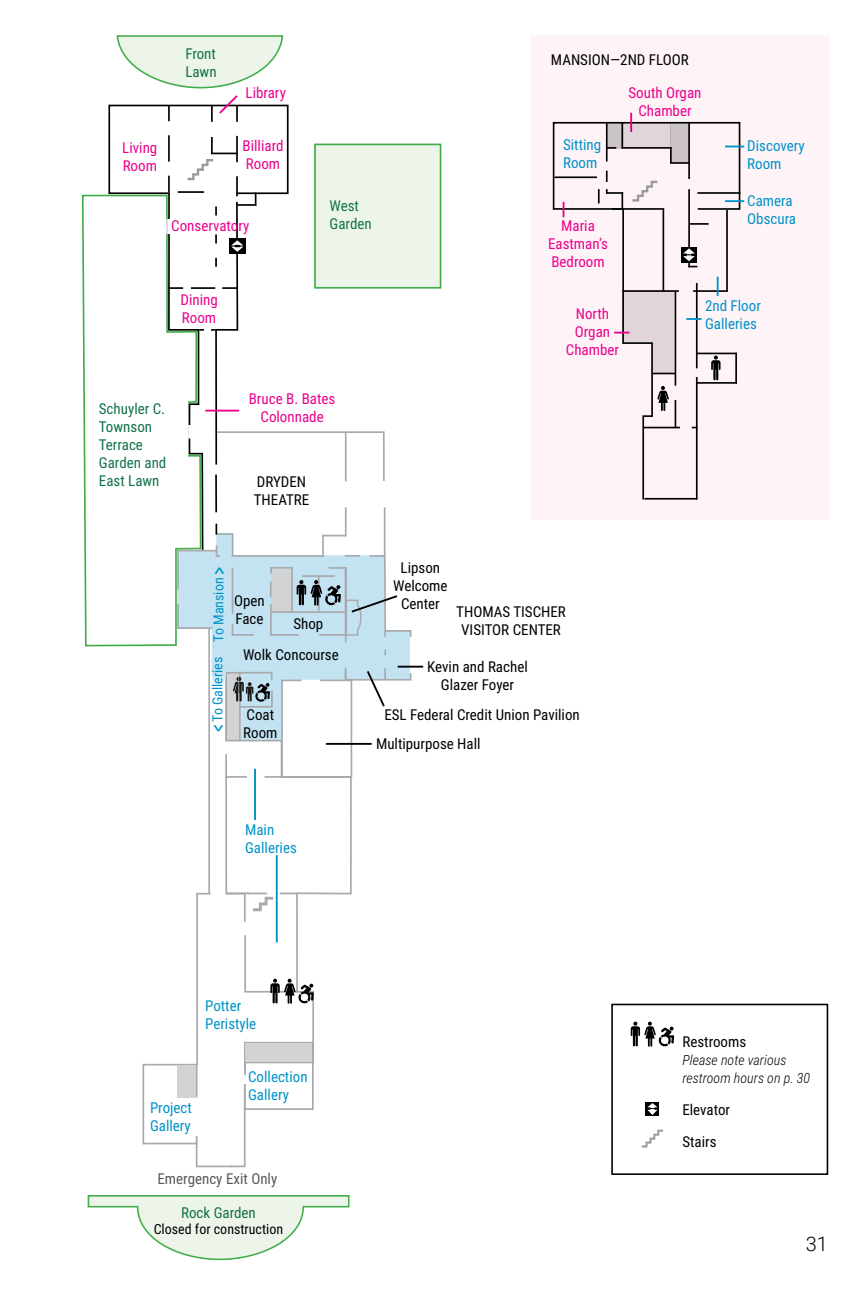
<style>
.page{position:relative;width:864px;height:1296px;background:#fff}
.page>*{position:absolute;margin:0;border:0;box-sizing:border-box;transform-origin:0 0}
.t1{font:300 20px "Roboto";color:#000}
.t2{font:15px/18px "Roboto Condensed";color:#000}
.t3{font:15px/18px "Roboto Condensed";color:#ec008c;text-align:center}
.t4{font:15px/18px "Roboto Condensed";color:#0092c8}
.t5{font:15px/18px "Roboto Condensed";color:#127248}
.t6{font:15px "Roboto Condensed";color:#58595b}
.t7{font:italic 300 14px/18px "Roboto Condensed";color:#000}
.t8{font:14px "Roboto Condensed";color:#0092c8}
.t9{font:14px "Roboto Condensed";color:#000}
.s1{font-size:22px}
</style>
<div class="page">
<div style="left:531px;top:35px;width:298px;height:484px;background:#fef3f7"></div>
<svg style="left:552px;top:121px;width:189px;height:379px"></svg>
<hr style="left:622px;top:147px;width:50px;height:2px;background:#000">
<hr style="left:663px;top:209px;width:1px;height:83px;background:#000">
<hr style="left:612px;top:208px;width:52px;height:2px;background:#000">
<svg style="left:606px;top:171px;width:2px;height:11px"></svg>
<svg style="left:598px;top:189px;width:2px;height:14px"></svg>
<svg style="left:606px;top:189px;width:17px;height:20px"></svg>
<svg style="left:670px;top:147px;width:19px;height:17px"></svg>
<hr style="left:696px;top:283px;width:2px;height:85px;background:#000">
<hr style="left:696px;top:377px;width:2px;height:51px;background:#000">
<svg style="left:675px;top:400px;width:1px;height:27px"></svg>
<hr style="left:675px;top:292px;width:1px;height:94px;background:#000">
<hr style="left:693px;top:290px;width:35px;height:2px;background:#000">
<hr style="left:643px;top:427px;width:37px;height:1px;background:#000">
<hr style="left:697px;top:382px;width:40px;height:2px;background:#000">
<hr style="left:697px;top:353px;width:40px;height:1px;background:#000">
<hr style="left:696px;top:427px;width:2px;height:73px;background:#000">
<hr style="left:735px;top:353px;width:2px;height:30px;background:#000">
<svg style="left:632px;top:181px;width:25px;height:21px"></svg>
<div style="left:681px;top:247px;width:16px;height:15px;background:#000"></div>
<svg style="left:683px;top:248px;width:14px;height:19px"></svg>
<svg style="left:563px;top:202px;width:1px;height:15px"></svg>
<svg style="left:717px;top:277px;width:2px;height:19px"></svg>
<svg style="left:686px;top:318px;width:16px;height:2px"></svg>
<svg style="left:606px;top:122px;width:16px;height:27px"></svg>
<svg style="left:630px;top:113px;width:2px;height:10px"></svg>
<div style="left:611px;top:1004px;width:217px;height:171px;border:2px solid #000"></div>
<svg style="left:631px;top:1022px;width:43px;height:25px"></svg>
<div style="left:646px;top:1102px;width:13px;height:13px;background:#000"></div>
<svg style="left:647px;top:1103px;width:11px;height:12px"></svg>
<svg style="left:642px;top:1130px;width:21px;height:17px"></svg>
<svg style="left:711px;top:356px;width:10px;height:24px"></svg>
<svg style="left:657px;top:386px;width:12px;height:25px"></svg>
<div style="left:622px;top:123px;width:49px;height:25px;background:#e0d6d9"></div>
<svg style="left:725px;top:146px;width:19px;height:1px"></svg>
<svg style="left:725px;top:200px;width:19px;height:2px"></svg>
<hr style="left:697px;top:192px;width:43px;height:2px;background:#000">
<div style="left:211px;top:557px;width:199px;height:111px;background:#c4e3f2"></div>
<div style="left:314px;top:144px;width:127px;height:145px;background:#edf5eb;border:2px solid #41ad49"></div>
<svg style="left:87px;top:1195px;width:263px;height:66px"></svg>
<hr style="left:208px;top:628px;width:2px;height:266px;background:#a7a9ac">
<hr style="left:215px;top:475px;width:2px;height:37px;background:#000">
<hr style="left:201px;top:453px;width:2px;height:98px;background:#000">
<svg style="left:81px;top:194px;width:121px;height:453px"></svg>
<svg style="left:108px;top:104px;width:181px;height:257px"></svg>
<svg style="left:116px;top:35px;width:168px;height:87px"></svg>
<hr style="left:232px;top:555px;width:91px;height:2px;background:#a7a9ac">
<div style="left:91px;top:361px;width:97px;height:167px;background:#fff"></div>
<hr style="left:233px;top:634px;width:21px;height:2px;background:#a7a9ac">
<hr style="left:398px;top:666px;width:25px;height:2px;background:#000">
<hr style="left:345px;top:567px;width:2px;height:75px;background:#a7a9ac">
<svg style="left:166px;top:137px;width:220px;height:346px"></svg>
<hr style="left:205px;top:410px;width:34px;height:2px;background:#ec008c">
<svg style="left:176px;top:524px;width:58px;height:112px"></svg>
<svg style="left:269px;top:507px;width:143px;height:132px"></svg>
<svg style="left:142px;top:668px;width:270px;height:500px"></svg>
<svg style="left:212px;top:667px;width:13px;height:24px"></svg>
<svg style="left:614px;top:290px;width:62px;height:84px"></svg>
<hr style="left:644px;top:498px;width:53px;height:2px;background:#000">
<hr style="left:326px;top:743px;width:46px;height:2px;background:#000">
<p class="t3" style="left:122px;top:139px;width:37px;text-align:left">Living<br>Room</p>
<p class="t5" style="left:185px;top:44px;width:33px">Front<br>Lawn</p>
<p class="t3" style="left:246px;top:83px;width:42px">Library</p>
<p class="t3" style="left:243px;top:136px;width:42px;text-align:left">Billiard<br>Room</p>
<p class="t3" style="left:171px;top:216px;width:80px">Conservatory</p>
<p class="t3" style="left:180px;top:290px;width:39px;text-align:left">Dining<br>Room</p>
<p class="t5" style="left:330px;top:196px;width:44px">West<br>Garden</p>
<p class="t5" style="left:99px;top:399px;width:69px">Schuyler C.<br>Townson<br>Terrace<br>Garden and<br>East Lawn</p>
<p class="t3" style="left:249px;top:389px;width:88px">Bruce B. Bates<br>Colonnade</p>
<p class="t2" style="left:254px;top:472px;width:57px">DRYDEN<br>THEATRE</p>
<p class="t2" style="left:551px;top:50px;width:139px">MANSION—2ND FLOOR</p>
<p class="t4" style="left:563px;top:135px;width:40px">Sitting<br>Room</p>
<p class="t3" style="left:548px;top:216px;width:61px">Maria<br>Eastman’s<br>Bedroom</p>
<p class="t3" style="left:629px;top:83px;width:74px">South Organ<br>Chamber</p>
<p class="t4" style="left:747px;top:137px;width:59px">Discovery<br>Room</p>
<p class="t4" style="left:747px;top:191px;width:50px">Camera<br>Obscura</p>
<p class="t3" style="left:566px;top:304px;width:55px">North<br>Organ<br>Chamber</p>
<p class="t4" style="left:705px;top:296px;width:57px">2nd Floor<br>Galleries</p>
<p class="t8" style="left:209px;top:642px;width:77px;rotate:-90deg">To Mansion <span class="s1">&gt;</span></p>
<p class="t8" style="left:208px;top:732px;width:77px;rotate:-90deg"><span class="s1">&lt;</span> To Galleries</p>
<p class="t2" style="left:234px;top:591px;width:32px">Open<br>Face</p>
<p class="t2" style="left:293px;top:615px;width:31px">Shop</p>
<p class="t2" style="left:243px;top:645px;width:97px">Wolk Concourse</p>
<p class="t2" style="left:243px;top:706px;width:36px">Coat<br>Room</p>
<p class="t4" style="left:245px;top:820px;width:53px">Main<br>Galleries</p>
<p class="t2" style="left:393px;top:558px;width:56px;text-align:center">Lipson<br>Welcome<br>Center</p>
<p class="t2" style="left:456px;top:602px;width:111px;text-align:center">THOMAS TISCHER<br>VISITOR CENTER</p>
<p class="t2" style="left:427px;top:657px;width:102px;text-align:center">Kevin and Rachel<br>Glazer Foyer</p>
<p class="t2" style="left:384px;top:705px;width:197px">ESL Federal Credit Union Pavilion</p>
<p class="t2" style="left:376px;top:734px;width:106px">Multipurpose Hall</p>
<p class="t4" style="left:205px;top:996px;width:53px">Potter<br>Peristyle</p>
<p class="t4" style="left:150px;top:1098px;width:43px">Project<br>Gallery</p>
<p class="t4" style="left:248px;top:1067px;width:61px">Collection<br>Gallery</p>
<p class="t6" style="left:158px;top:1168px;width:121px">Emergency Exit Only</p>
<p class="t5" style="left:181px;top:1203px;width:76px">Rock Garden</p>
<p class="t9" style="left:154px;top:1219px;width:131px">Closed for construction</p>
<p class="t2" style="left:682px;top:1032px;width:65px">Restrooms</p>
<p class="t7" style="left:682px;top:1050px;width:129px">Please note various restroom hours on p. 30</p>
<p class="t2" style="left:682px;top:1093px;width:49px;line-height:32.4px">Elevator<br>Stairs</p>
<h1 class="t1" style="left:806px;top:1230px;width:24px">31</h1>
</div>
